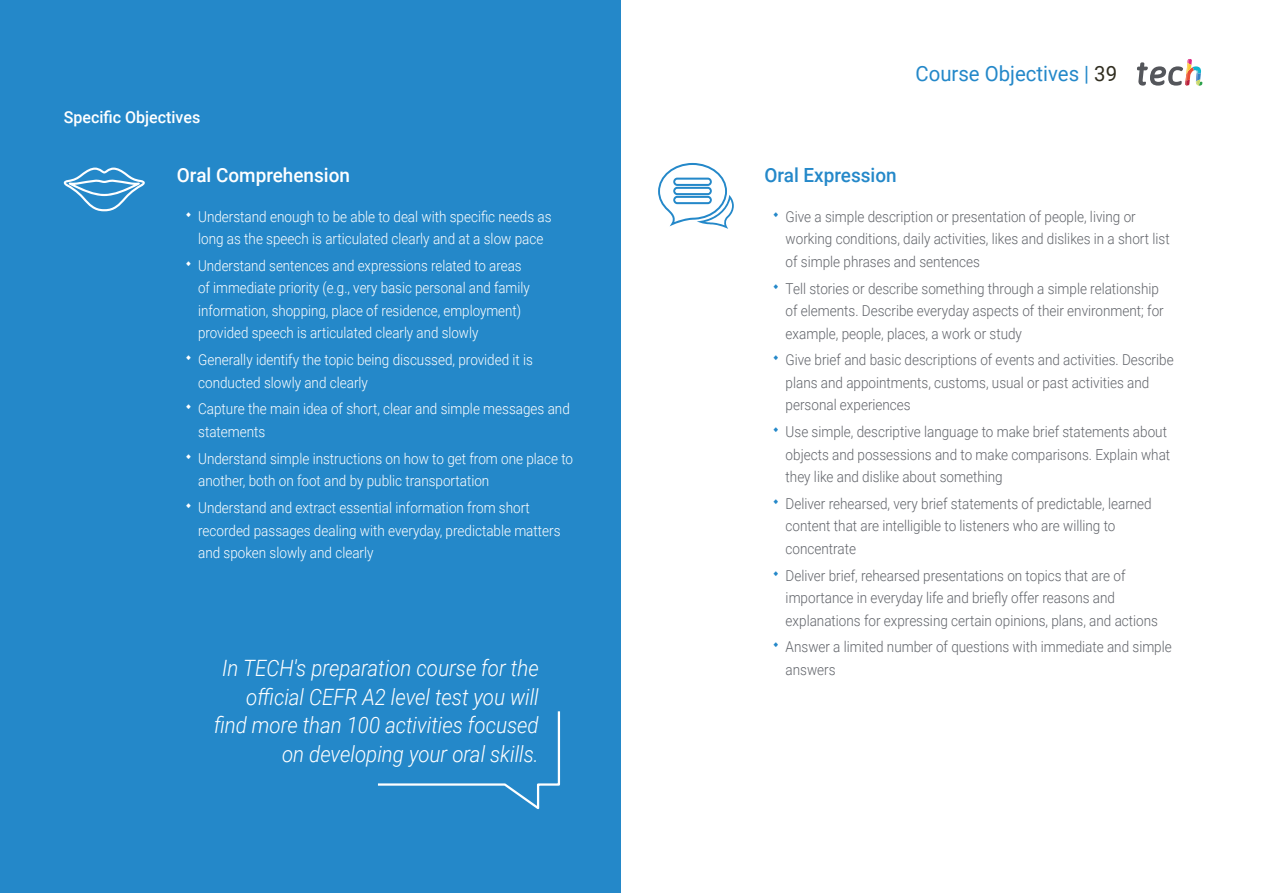
<style>
.page{position:relative;width:1263px;height:893px;background:#fff}
.page>*{position:absolute;margin:0;border:0;box-sizing:border-box;transform-origin:0 0}
.t1{font:italic 300 22.5px/28.5px "Roboto";color:#fff;text-align:right;scale:.91 1}
.t2{font:21px "Roboto";color:#2488c9}
.t3{font:500 19.5px "Roboto";color:#fff}
.t4{font:500 19.5px "Roboto";color:#2488c9}
.t5{font:500 16.5px "Roboto";color:#fff}
.t6{font:300 15px/22.5px "Roboto";color:#61646a;scale:.9 1}
.t7{font:300 15px/22.5px "Roboto";color:#fff;scale:.9 1}
.t8{font:300 15px/22.5px "Roboto";color:#fff;scale:.89 1}
.s1{color:#312e20}
</style>
<div class="page">
<svg style="left:1137px;top:59px;width:65px;height:27px"></svg>
<div style="left:0;top:0;width:621px;height:893px;background:#2488c9"></div>
<svg style="left:64px;top:168px;width:81px;height:43px"></svg>
<svg style="left:658px;top:163px;width:76px;height:66px"></svg>
<svg style="left:378px;top:711px;width:183px;height:99px"></svg>
<p class="t5" style="left:64px;top:106px;width:138px">Specific Objectives</p>
<h3 class="t3" style="left:177px;top:162px;width:175px">Oral Comprehension</h3>
<p class="t7" style="left:198px;top:205px;width:394px">Understand enough to be able to deal with specific needs as long as the speech is articulated clearly and at a slow pace</p>
<p class="t8" style="left:198px;top:254px;width:374px">Understand sentences and expressions related to areas of immediate priority (e.g., very basic personal and family information, shopping, place of residence, employment) provided speech is articulated clearly and slowly</p>
<p class="t7" style="left:198px;top:348px;width:374px">Generally identify the topic being discussed, provided it is conducted slowly and clearly</p>
<p class="t7" style="left:198px;top:397px;width:414px">Capture the main idea of short, clear and simple messages and statements</p>
<p class="t7" style="left:198px;top:447px;width:418px">Understand simple instructions on how to get from one place to another, both on foot and by public transportation</p>
<p class="t7" style="left:198px;top:496px;width:404px">Understand and extract essential information from short recorded passages dealing with everyday, predictable matters and spoken slowly and clearly</p>
<h2 class="t2" style="left:915px;top:59px;width:203px">Course Objectives | <span class="s1">39</span></h2>
<h3 class="t4" style="left:764px;top:162px;width:134px">Oral Expression</h3>
<p class="t6" style="left:786px;top:205px;width:428px">Give a simple description or presentation of people, living or working conditions, daily activities, likes and dislikes in a short list of simple phrases and sentences</p>
<p class="t6" style="left:786px;top:276px;width:422px">Tell stories or describe something through a simple relationship of elements. Describe everyday aspects of their environment; for example, people, places, a work or study</p>
<p class="t6" style="left:786px;top:348px;width:433px">Give brief and basic descriptions of events and activities. Describe plans and appointments, customs, usual or past activities and personal experiences</p>
<p class="t6" style="left:786px;top:420px;width:429px">Use simple, descriptive language to make brief statements about objects and possessions and to make comparisons. Explain what they like and dislike about something</p>
<p class="t6" style="left:786px;top:492px;width:408px">Deliver rehearsed, very brief statements of predictable, learned content that are intelligible to listeners who are willing to concentrate</p>
<p class="t6" style="left:786px;top:563px;width:415px">Deliver brief, rehearsed presentations on topics that are of importance in everyday life and briefly offer reasons and explanations for expressing certain opinions, plans, and actions</p>
<p class="t6" style="left:786px;top:635px;width:431px">Answer a limited number of questions with immediate and simple</p>
<h1 class="t1" style="left:222px;top:653px;width:349px">In TECH's preparation course for the</h1>
<p class="t6" style="left:786px;top:658px;width:57px">answers</p>
<h1 class="t1" style="left:214px;top:682px;width:358px">official CEFR A2 level test you will find more than 100 activities focused on developing your oral skills.</h1>
</div>
